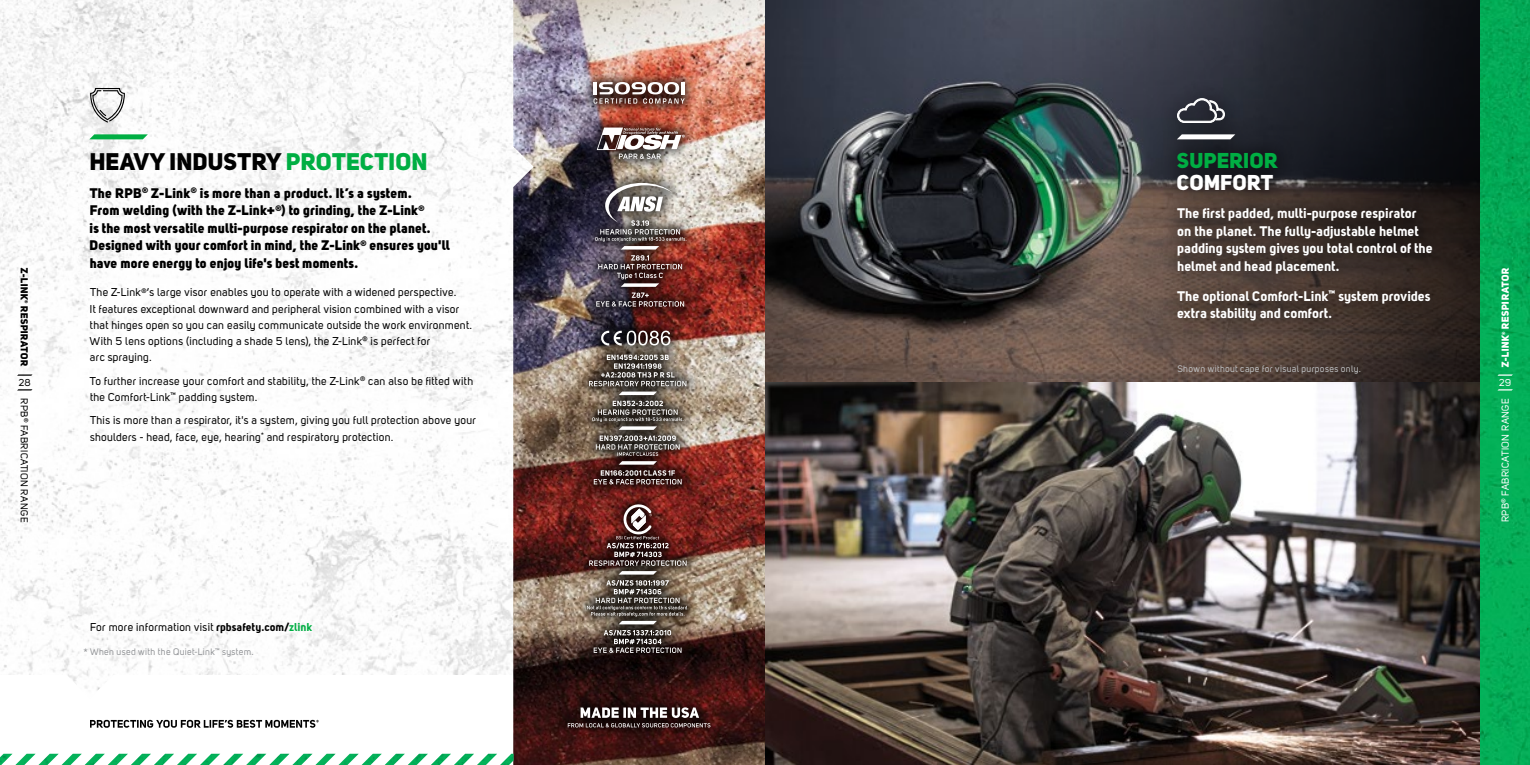
<style>
.page{position:relative;width:1530px;height:765px;background:#fff}
.page>*{position:absolute;margin:0;border:0;box-sizing:border-box;transform-origin:0 0}
.t1{font:23.75px "Uni Sans Heavy";letter-spacing:.015em;color:#000}
.t2{font:21.25px "Uni Sans Heavy";letter-spacing:.005em;color:#00ae43}
.t3{font:21.25px "Uni Sans Heavy";letter-spacing:.005em;color:#fff}
.t4{font:13.75px/17.5px "Uni Sans Heavy";letter-spacing:.01em;color:#000}
.t5{font:13.75px/17.5px "Uni Sans Bold";letter-spacing:.005em;color:#fff}
.t6{font:11.25px/16.2px "Uni Sans Regular";letter-spacing:.02em;color:#000}
.t7{font:10px "Uni Sans Regular";letter-spacing:.025em;color:#fff}
.t8{font:10px "Uni Sans Regular";letter-spacing:.025em;color:#000}
.t9{font:10px "Uni Sans Heavy";letter-spacing:.025em;color:#fff}
.t10{font:10px "Uni Sans Heavy";letter-spacing:.025em;color:#000}
.t11{font:9.38px "Uni Sans Regular";letter-spacing:.03em;color:#bcbec0}
.t12{font:9.38px "Uni Sans Regular";letter-spacing:.03em;color:#939598}
.t13{font:700 4.38px "Uni Sans Semi";color:#fff}
.t14{font:700 4.38px "Uni Sans Semi";color:#000}
.s1{color:#00ae43}
.s2{font-family:"Uni Sans Bold"}
.s3{font-family:"Uni Sans Bold";color:#00ae43}
</style>
<div class="page">
<img style="left:0;top:0;width:513px;height:691px">
<img style="left:513px;top:0;width:252px;height:765px">
<img style="left:765px;top:0;width:285px;height:382px">
<svg style="left:1050px;top:0;width:430px;height:382px;background:#403d3e"></svg>
<div style="left:1158px;top:80px;width:292px;height:259px;background:#000;opacity:.5"></div>
<div style="left:1179px;top:134px;width:54px;height:5px;background:#fff"></div>
<svg style="left:1177px;top:98px;width:48px;height:25px"></svg>
<img style="left:0;top:754px;width:514px;height:11px">
<img style="left:765px;top:382px;width:715px;height:383px">
<img style="left:1480px;top:0;width:50px;height:765px">
<svg style="left:90px;top:719px;width:229px;height:9px"></svg>
<svg style="left:90px;top:88px;width:35px;height:34px"></svg>
<svg style="left:1498px;top:389px;width:14px;height:2px"></svg>
<svg style="left:1498px;top:374px;width:14px;height:2px"></svg>
<svg style="left:18px;top:389px;width:14px;height:2px"></svg>
<svg style="left:18px;top:374px;width:14px;height:2px"></svg>
<div style="left:92px;top:134px;width:53px;height:5px;background:#00ae43"></div>
<div style="left:581px;top:71px;width:115px;height:45px;background:#000;opacity:.75"></div>
<svg style="left:594px;top:82px;width:91px;height:22px"></svg>
<div style="left:76px;top:640px;width:185px;height:25px;background:#fff"></div>
<div style="left:557px;top:696px;width:165px;height:43px;background:#000;opacity:.75"></div>
<svg style="left:568px;top:707px;width:143px;height:21px;background:#605151"></svg>
<div style="left:586px;top:115px;width:110px;height:55px;background:#000;opacity:.75"></div>
<svg style="left:597px;top:128px;width:88px;height:31px"></svg>
<div style="left:584px;top:170px;width:114px;height:148px;background:#000;opacity:.75"></div>
<svg style="left:596px;top:293px;width:88px;height:14px"></svg>
<img style="left:595px;top:183px;width:91px;height:104px">
<div style="left:578px;top:319px;width:120px;height:177px;background:#000;opacity:.75"></div>
<svg style="left:601px;top:331px;width:69px;height:15px"></svg>
<svg style="left:592px;top:392px;width:92px;height:93px;background:#6b5952"></svg>
<svg style="left:589px;top:354px;width:97px;height:32px;background:#756d65"></svg>
<div style="left:576px;top:493px;width:124px;height:171px;background:#000;opacity:.75"></div>
<svg style="left:594px;top:630px;width:88px;height:23px;background:#5c524e"></svg>
<img style="left:587px;top:503px;width:101px;height:121px">
<p class="t10" style="left:30px;top:268px;width:33px;rotate:90deg">Z-LINK</p>
<p class="t14" style="left:29px;top:300px;width:5px;rotate:90deg">®</p>
<p class="t10" style="left:30px;top:306px;width:63px;rotate:90deg">RESPIRATOR</p>
<p class="t8" style="left:30px;top:398px;width:125px;rotate:90deg">RPB<sup>®</sup> FABRICATION RANGE</p>
<p class="t8" style="left:19px;top:377px;width:13px">28</p>
<h1 class="t1" style="left:90px;top:147px;width:340px">HEAVY INDUSTRY <span class="s1">PROTECTION</span></h1>
<p class="t4" style="left:90px;top:184px;width:362px">The RPB<sup>®</sup> Z-Link<sup>®</sup> is more than a product. It’s a system.<br>From welding (with the Z-Link+<sup>®</sup>) to grinding, the Z-Link<sup>®<br></sup>is the most versatile multi-purpose respirator on the planet.<br>Designed with your comfort in mind, the Z-Link<sup>®</sup> ensures you'll have more energy to enjoy life's best moments.</p>
<p class="t6" style="left:90px;top:284px;width:384px">The Z-Link<sup>®</sup>’s large visor enables you to operate with a widened perspective.<br>It features exceptional downward and peripheral vision combined with a visor that hinges open so you can easily communicate outside the work environment.<br>With 5 lens options (including a shade 5 lens), the Z-Link<sup>®</sup> is perfect for<br>arc spraying.</p>
<p class="t6" style="left:90px;top:373px;width:385px">To further increase your comfort and stability, the Z-Link<sup>®</sup> can also be fitted with the Comfort-Link<sup>™</sup> padding system.</p>
<p class="t6" style="left:90px;top:412px;width:387px">This is more than a respirator, it's a system, giving you full protection above your shoulders - head, face, eye, hearing<sup>*</sup> and respiratory protection.</p>
<p class="t6" style="left:90px;top:618px;width:224px">For more information visit <span class="s2">rpbsafety.com/</span><span class="s3">zlink</span></p>
<p class="t12" style="left:84px;top:647px;width:171px">* When used with the Quiet-Link<sup>™</sup> system.</p>
<h2 class="t2" style="left:1177px;top:147px;width:102px">SUPERIOR</h2>
<h2 class="t3" style="left:1177px;top:170px;width:97px">COMFORT</h2>
<p class="t5" style="left:1177px;top:204px;width:257px">The first padded, multi-purpose respirator on the planet. The fully-adjustable helmet padding system gives you total control of the helmet and head placement.</p>
<p class="t5" style="left:1177px;top:287px;width:255px">The optional Comfort-Link<sup>™</sup> system provides extra stability and comfort.</p>
<p class="t11" style="left:1177px;top:363px;width:185px">Shown without cape for visual purposes only.</p>
<p class="t9" style="left:1499px;top:329px;width:63px;rotate:-90deg">RESPIRATOR</p>
<p class="t13" style="left:1501px;top:335px;width:5px;rotate:-90deg">®</p>
<p class="t9" style="left:1499px;top:367px;width:33px;rotate:-90deg">Z-LINK</p>
<p class="t7" style="left:1499px;top:377px;width:13px">29</p>
<p class="t7" style="left:1500px;top:522px;width:125px;rotate:-90deg">RPB<sup>®</sup> FABRICATION RANGE</p>
</div>
